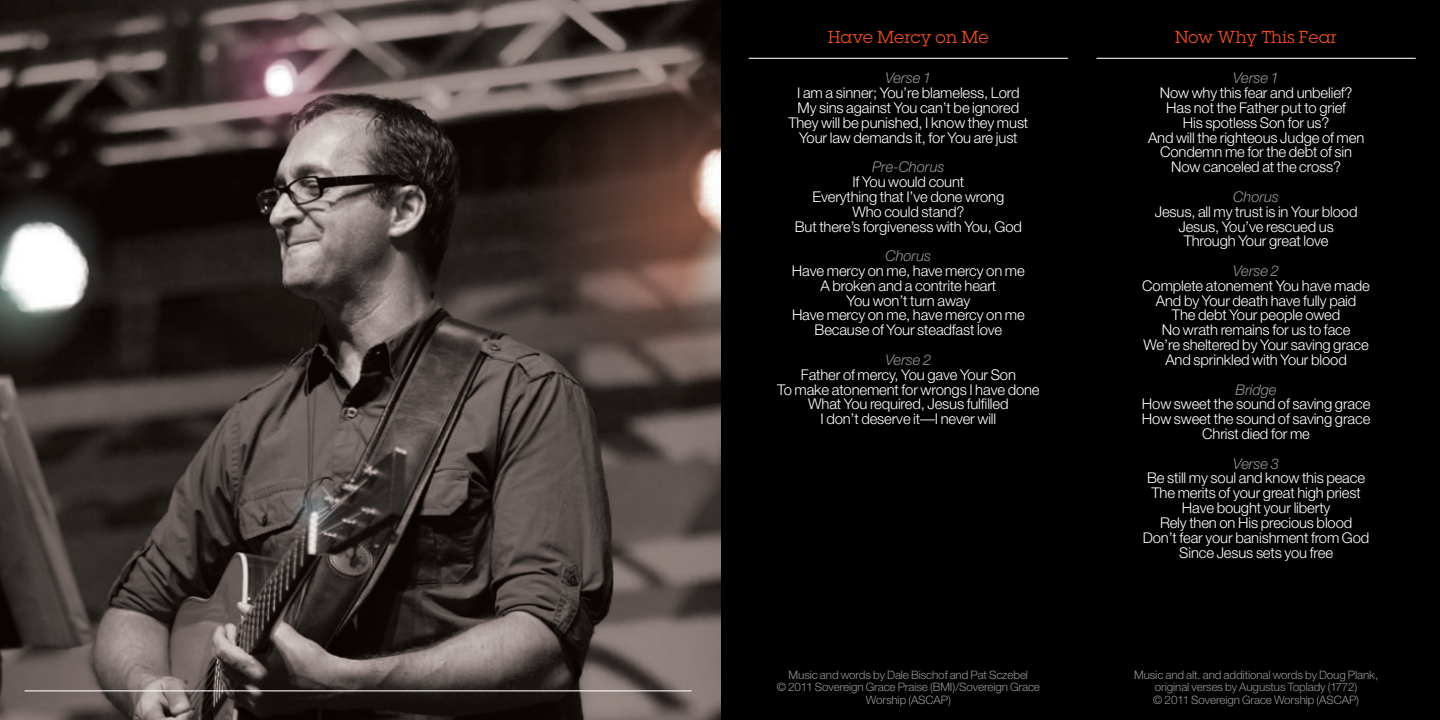
<style>
.page{position:relative;width:1440px;height:720px;background:#fff}
.page>*{position:absolute;margin:0;border:0;box-sizing:border-box;transform-origin:0 0}
.t1{font:17px "Lubalin Graph";letter-spacing:.025em;color:#f04d22}
.t2{font:300 14.8px/14.8px "Helvetica Neue";letter-spacing:-.01em;color:#fff;text-align:center}
.t3{font:italic 300 14.8px "Helvetica Neue";letter-spacing:-.01em;color:#939598}
.t4{font:300 11.6px/12.8px "Helvetica Neue";letter-spacing:-.01em;color:#939598;text-align:center}
</style>
<div class="page">
<div style="left:720px;top:1px;width:720px;height:719px;background:#000"></div>
<hr style="left:749px;top:58px;width:319px;height:1px;background:#fff">
<hr style="left:1097px;top:58px;width:319px;height:1px;background:#fff">
<img style="left:0;top:1px;width:720px;height:719px">
<hr style="left:25px;top:690px;width:667px;height:1px;background:#fff">
<p class="t1" style="left:828px;top:26px;width:162px">Have Mercy on Me</p>
<p class="t1" style="left:1175px;top:26px;width:163px">Now Why This Fear</p>
<p class="t3" style="left:885px;top:69px;width:47px">Verse 1</p>
<p class="t2" style="left:788px;top:85px;width:241px">I am a sinner; You’re blameless, Lord My sins against You can’t be ignored They will be punished, I know they must Your law demands it, for You are just</p>
<p class="t3" style="left:872px;top:158px;width:74px">Pre-Chorus</p>
<p class="t2" style="left:795px;top:174px;width:229px">If You would count<br>Everything that I’ve done wrong<br>Who could stand?<br>But there’s forgiveness with You, God</p>
<p class="t3" style="left:885px;top:247px;width:47px">Chorus</p>
<p class="t2" style="left:792px;top:263px;width:234px">Have mercy on me, have mercy on me<br>A broken and a contrite heart<br>You won’t turn away<br>Have mercy on me, have mercy on me<br>Because of Your steadfast love</p>
<p class="t3" style="left:885px;top:351px;width:47px">Verse 2</p>
<p class="t2" style="left:777px;top:367px;width:264px">Father of mercy, You gave Your Son<br>To make atonement for wrongs I have done What You required, Jesus fulfilled<br>I don’t deserve it—I never will</p>
<p class="t3" style="left:1233px;top:69px;width:47px">Verse 1</p>
<p class="t2" style="left:1148px;top:85px;width:218px">Now why this fear and unbelief?<br>Has not the Father put to grief<br>His spotless Son for us?<br>And will the righteous Judge of men<br>Condemn me for the debt of sin<br>Now canceled at the cross?</p>
<p class="t3" style="left:1233px;top:188px;width:47px">Chorus</p>
<p class="t2" style="left:1155px;top:204px;width:204px">Jesus, all my trust is in Your blood<br>Jesus, You’ve rescued us<br>Through Your great love</p>
<p class="t3" style="left:1233px;top:262px;width:47px">Verse 2</p>
<p class="t2" style="left:1142px;top:278px;width:229px">Complete atonement You have made<br>And by Your death have fully paid<br>The debt Your people owed<br>No wrath remains for us to face<br>We’re sheltered by Your saving grace<br>And sprinkled with Your blood</p>
<p class="t3" style="left:1236px;top:380px;width:42px">Bridge</p>
<p class="t2" style="left:1142px;top:396px;width:230px">How sweet the sound of saving grace<br>How sweet the sound of saving grace<br>Christ died for me</p>
<p class="t3" style="left:1233px;top:455px;width:47px">Verse 3</p>
<p class="t2" style="left:1143px;top:471px;width:228px">Be still my soul and know this peace<br>The merits of your great high priest<br>Have bought your liberty<br>Rely then on His precious blood<br>Don’t fear your banishment from God<br>Since Jesus sets you free</p>
<p class="t4" style="left:777px;top:668px;width:265px">Music and words by Dale Bischof and Pat Sczebel<br>© 2011 Sovereign Grace Praise (BMI)/Sovereign Grace<br>Worship (ASCAP)</p>
<p class="t4" style="left:1134px;top:668px;width:246px">Music and alt. and additional words by Doug Plank, original verses by Augustus Toplady (1772)<br>© 2011 Sovereign Grace Worship (ASCAP)</p>
</div>
